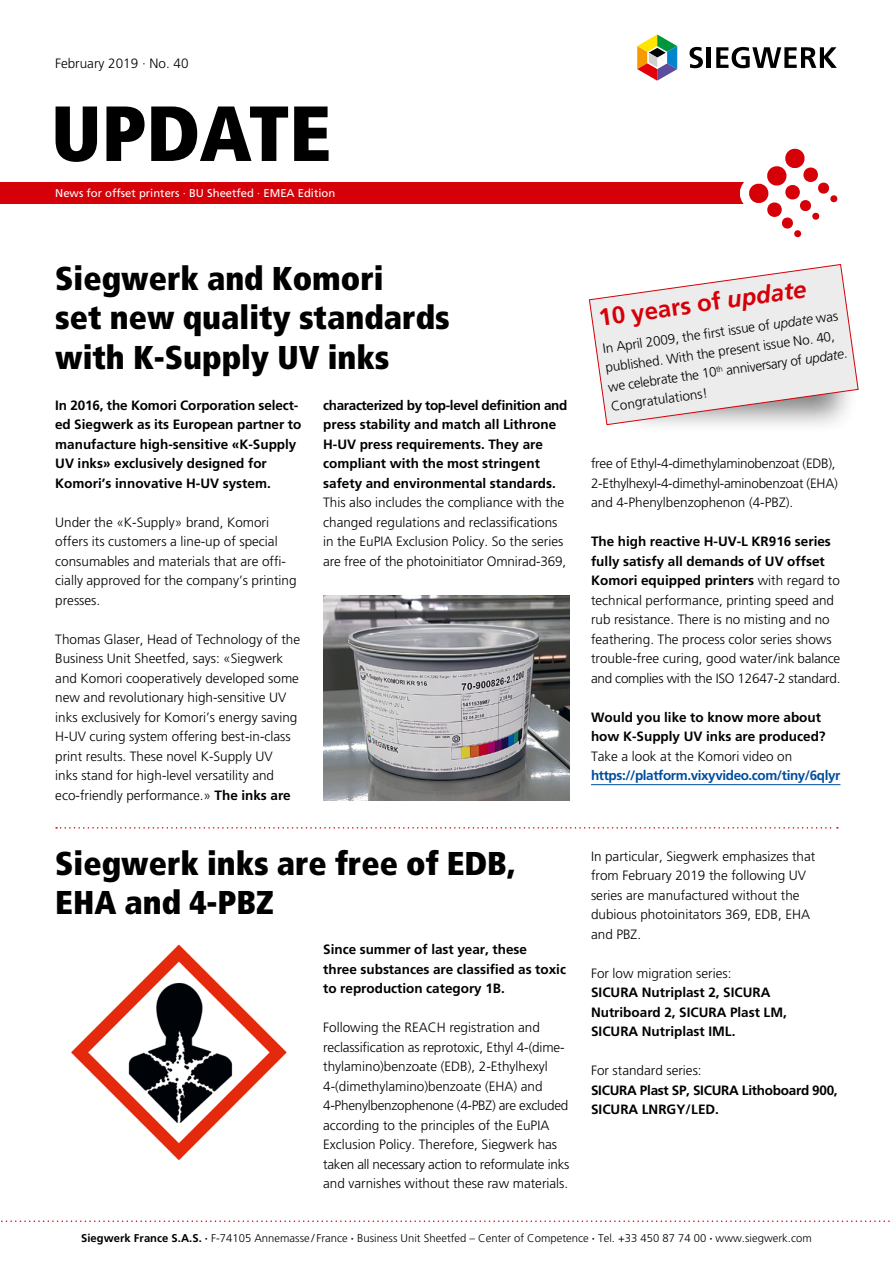
<style>
.page{position:relative;width:893px;height:1263px;background:#fff}
.page>*{position:absolute;margin:0;border:0;box-sizing:border-box;transform-origin:0 0}
.t1{font:900 condensed 78px "Frutiger";color:#000}
.t2{font:900 condensed 33px/39.6px "Frutiger";color:#000}
.t3{font:700 24px "Frutiger";color:#d50008}
.t4{font:300 13.5px/19.5px "Frutiger";color:#000}
.t5{font:700 13.5px/19.5px "Frutiger";color:#000}
.t6{font:300 13.5px/19.5px "Frutiger";letter-spacing:-.02em;color:#000}
.t7{font:700 13.5px/19.5px "Frutiger";letter-spacing:-.02em;color:#000}
.t8{font:700 13.5px "Frutiger";letter-spacing:-.03em;color:#004e9e}
.t9{font:300 11.25px "Frutiger";letter-spacing:.005em;color:#000}
.t10{font:11.25px "Frutiger";color:#fff}
.s1{font-weight:700}
.s2{font-style:italic}
</style>
<div class="page">
<svg style="left:589px;top:264px;width:270px;height:161px"></svg>
<svg style="left:637px;top:34px;width:41px;height:47px"></svg>
<svg style="left:689px;top:47px;width:14px;height:21px"></svg>
<hr style="left:707px;top:47px;width:4px;height:21px;background:#000">
<svg style="left:716px;top:47px;width:121px;height:21px"></svg>
<div style="left:0;top:183px;width:748px;height:21px;background:#d50008"></div>
<svg style="left:1px;top:1220px;width:892px;height:2px"></svg>
<svg style="left:725px;top:148px;width:113px;height:90px"></svg>
<hr style="left:591px;top:784px;width:249px;height:1px;background:#004e9e">
<img style="left:323px;top:596px;width:247px;height:204px">
<svg style="left:56px;top:827px;width:782px;height:2px"></svg>
<img style="left:71px;top:944px;width:216px;height:216px">
<p class="t4" style="left:55px;top:53px;width:135px">February 2019 · No. 40</p>
<h1 class="t1" style="left:51px;top:86px;width:282px">UPDATE</h1>
<p class="t10" style="left:55px;top:186px;width:282px">News for offset printers · BU Sheetfed · EMEA Edition</p>
<h2 class="t2" style="left:55px;top:258px;width:396px">Siegwerk and Komori<br>set new quality standards with K-Supply UV inks</h2>
<p class="t5" style="left:323px;top:395px;width:246px">characterized by top-level definition and press stability and match all Lithrone H-UV press requirements. They are compliant with the most stringent safety and environmental standards.</p>
<p class="t4" style="left:323px;top:493px;width:245px">This also includes the compliance with the changed regulations and reclassifications in the EuPIA Exclusion Policy. So the series are free of the photoinitiator Omnirad-369,</p>
<p class="t5" style="left:55px;top:395px;width:248px">In 2016, the Komori Corporation select&shy;ed Siegwerk as its European partner to manufacture high-sensitive «K-Supply UV inks» exclusively designed for Komori’s innovative H-UV system.</p>
<p class="t4" style="left:55px;top:513px;width:243px">Under the «K-Supply» brand, Komori offers its customers a line-up of special consumables and materials that are offi&shy;cially approved for the company’s printing presses.</p>
<p class="t4" style="left:55px;top:630px;width:246px">Thomas Glaser, Head of Technology of the Business Unit Sheetfed, says: «Siegwerk and Komori cooperatively developed some new and revolutionary high-sensitive UV inks exclusively for Komori’s energy saving H-UV curing system offering best-in-class print results. These novel K-Supply UV<br>inks stand for high-level versatility and eco-friendly performance.» <span class="s1">The inks are</span></p>
<h3 class="t3" style="left:597px;top:304px;width:211px;rotate:-8deg">10 years of <span class="s2">update</span></h3>
<p class="t4" style="left:602px;top:339px;width:243px;rotate:-8deg">In April 2009, the fi rst issue of <span class="s2">update</span> was published. With the present issue No. 40, we celebrate the 10<sup>th</sup> anniversary of <span class="s2">update</span>.<br>Congratulations!</p>
<p class="t6" style="left:591px;top:454px;width:248px">free of Ethyl-4-dimethylaminobenzoat (EDB),<br>2-Ethylhexyl-4-dimethyl-aminobenzoat (EHA) and 4-Phenylbenzophenon (4-PBZ).</p>
<p class="t4" style="left:591px;top:532px;width:251px"><span class="s1">The high reactive H-UV-L KR916 series fully satisfy all demands of UV offset Komori equipped printers</span> with regard to technical performance, printing speed and rub resistance. There is no misting and no feathering. The process color series shows trouble-free curing, good water/ink balance and complies with the ISO 12647-2 standard.</p>
<p class="t5" style="left:591px;top:707px;width:236px">Would you like to know more about how K-Supply UV inks are produced?</p>
<p class="t4" style="left:591px;top:746px;width:203px">Take a look at the Komori video on</p>
<p class="t8" style="left:591px;top:767px;width:251px">https://platform.vixyvideo.com/tiny/6qlyr</p>
<h2 class="t2" style="left:55px;top:843px;width:461px">Siegwerk inks are free of EDB,<br>EHA and 4-PBZ</h2>
<p class="t4" style="left:591px;top:846px;width:226px">In particular, Siegwerk emphasizes that from February 2019 the following UV series are manufactured without the dubious photoinitators 369, EDB, EHA and PBZ.</p>
<p class="t4" style="left:591px;top:963px;width:142px">For low migration series:</p>
<p class="t5" style="left:591px;top:983px;width:197px">SICURA Nutriplast 2, SICURA<br>Nutriboard 2, SICURA Plast LM,<br>SICURA Nutriplast IML.</p>
<p class="t4" style="left:591px;top:1061px;width:112px">For standard series:</p>
<p class="t7" style="left:591px;top:1080px;width:248px">SICURA Plast SP, SICURA Lithoboard 900,<br>SICURA LNRGY/LED.</p>
<p class="t5" style="left:323px;top:940px;width:244px">Since summer of last year, these<br>three substances are classified as toxic to reproduction category 1B.</p>
<p class="t4" style="left:323px;top:1018px;width:248px">Following the REACH registration and reclassification as reprotoxic, Ethyl 4-(dime&shy;thylamino)benzoate (EDB), 2-Ethylhexyl 4-(dimethylamino)benzoate (EHA) and 4-Phenylbenzophenone (4-PBZ) are excluded according to the principles of the EuPIA Exclusion Policy. Therefore, Siegwerk has taken all necessary action to reformulate inks and varnishes without these raw materials.</p>
<p class="t9" style="left:81px;top:1231px;width:732px"><span class="s1">Siegwerk France S.A.S. ·</span> F-74105 Annemasse/ France <span class="s1">·</span> Business Unit Sheetfed – Center of Competence <span class="s1">·</span> Tel. +33 450 87 74 00 <span class="s1">·</span> www.siegwerk.com</p>
</div>
